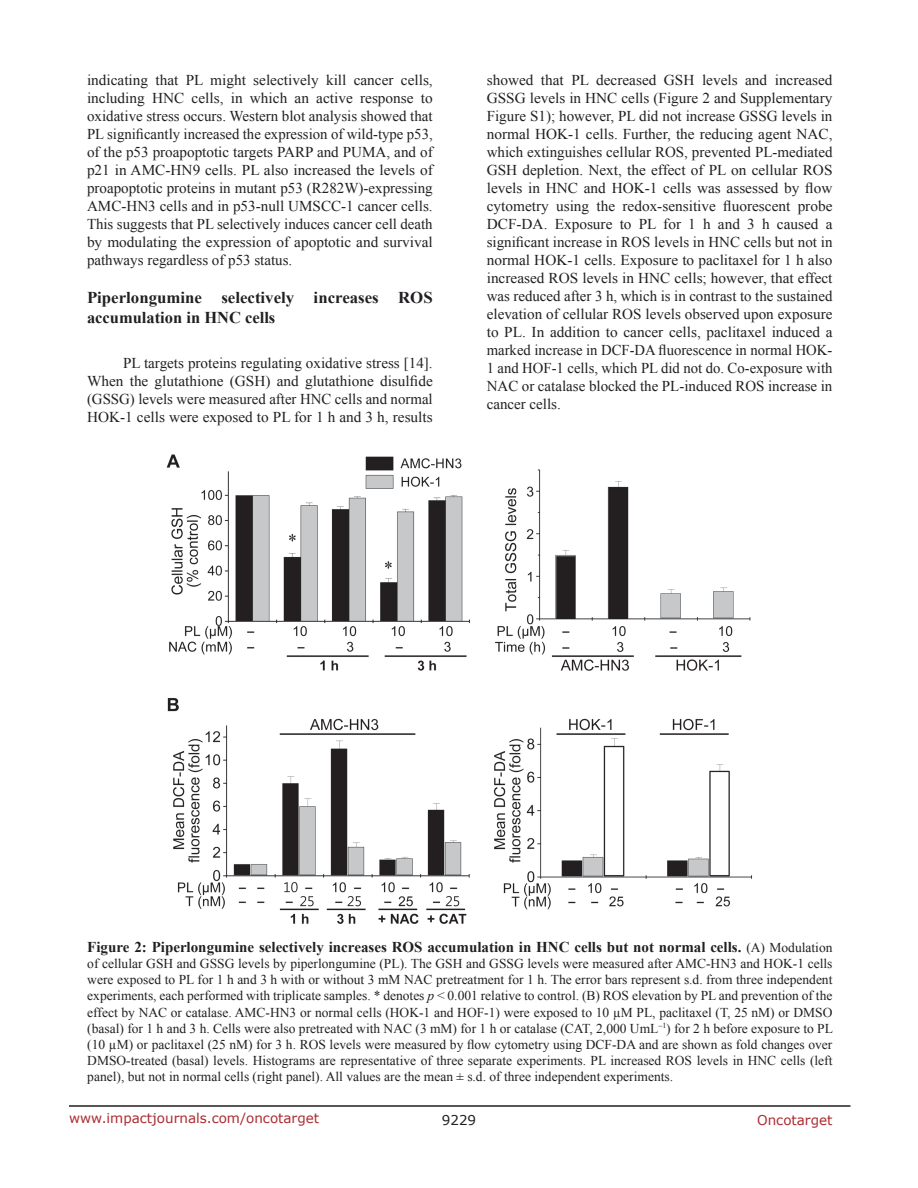
<style>
.page{position:relative;width:918px;height:1188px;background:#fff}
.page>*{position:absolute;margin:0;border:0;box-sizing:border-box;transform-origin:0 0}
.SubHeading{font:700 16.5px/19.8px "Times New Roman";color:#221f22}
.BodyText{font:15px/18px "Times New Roman";color:#221f22;text-align:justify}
.FigureText{font:700 15px "Times New Roman";color:#221f22}
.FigureText-2{font:13.5px/16.2px "Times New Roman";color:#221f22;text-align:justify}
.t1{font:13.5px "Verdana";color:#ac2b31}
.t2{font:13.5px "Verdana";color:#221f22}
.s1{font-weight:400;font-size:13.5px}
.s2{font-style:italic}
</style>
<div class="page">
<hr style="left:69px;top:1105px;width:781px;height:2px;background:#231f20">
<img style="left:166px;top:454px;width:586px;height:470px">
<p class="BodyText" style="left:87px;top:71px;width:347px">indicating that PL might selectively kill cancer cells, including HNC cells, in which an active response to oxidative stress occurs. Western blot analysis showed that PL significantly increased the expression of wild-type p53, of the p53 proapoptotic targets PARP and PUMA, and of p21 in AMC-HN9 cells. PL also increased the levels of proapoptotic proteins in mutant p53 (R282W)-expressing AMC-HN3 cells and in p53-null UMSCC-1 cancer cells.<br>This suggests that PL selectively induces cancer cell death by modulating the expression of apoptotic and survival pathways regardless of p53 status.</p>
<p class="SubHeading" style="left:87px;top:287px;width:347px">Piperlongumine selectively increases ROS accumulation in HNC cells</p>
<p class="BodyText" style="left:87px;top:354px;width:347px;text-indent:36px">PL targets proteins regulating oxidative stress [14].<br>When the glutathione (GSH) and glutathione disulfide (GSSG) levels were measured after HNC cells and normal HOK-1 cells were exposed to PL for 1 h and 3 h, results</p>
<p class="BodyText" style="left:487px;top:71px;width:347px">showed that PL decreased GSH levels and increased GSSG levels in HNC cells (Figure 2 and Supplementary Figure S1); however, PL did not increase GSSG levels in normal HOK-1 cells. Further, the reducing agent NAC, which extinguishes cellular ROS, prevented PL-mediated GSH depletion. Next, the effect of PL on cellular ROS levels in HNC and HOK-1 cells was assessed by flow cytometry using the redox-sensitive fluorescent probe DCF-DA. Exposure to PL for 1 h and 3 h caused a significant increase in ROS levels in HNC cells but not in normal HOK-1 cells. Exposure to paclitaxel for 1 h also increased ROS levels in HNC cells; however, that effect was reduced after 3 h, which is in contrast to the sustained elevation of cellular ROS levels observed upon exposure to PL. In addition to cancer cells, paclitaxel induced a marked increase in DCF-DA fluorescence in normal HOK-1 and HOF-1 cells, which PL did not do. Co-exposure with NAC or catalase blocked the PL-induced ROS increase in cancer cells.</p>
<p class="FigureText" style="left:87px;top:936px;width:747px">Figure 2: Piperlongumine selectively increases ROS accumulation in HNC cells but not normal cells. <span class="s1">(A) Modulation</span></p>
<p class="FigureText-2" style="left:87px;top:955px;width:747px">of cellular GSH and GSSG levels by piperlongumine (PL). The GSH and GSSG levels were measured after AMC-HN3 and HOK-1 cells were exposed to PL for 1 h and 3 h with or without 3 mM NAC pretreatment for 1 h. The error bars represent s.d. from three independent experiments, each performed with triplicate samples. * denotes <span class="s2">p</span> &lt; 0.001 relative to control. (B) ROS elevation by PL and prevention of the effect by NAC or catalase. AMC-HN3 or normal cells (HOK-1 and HOF-1) were exposed to 10 µM PL, paclitaxel (T, 25 nM) or DMSO (basal) for 1 h and 3 h. Cells were also pretreated with NAC (3 mM) for 1 h or catalase (CAT, 2,000 UmL<sup>–1</sup>) for 2 h before exposure to PL (10 µM) or paclitaxel (25 nM) for 3 h. ROS levels were measured by flow cytometry using DCF-DA and are shown as fold changes over DMSO-treated (basal) levels. Histograms are representative of three separate experiments. PL increased ROS levels in HNC cells (left panel), but not in normal cells (right panel). All values are the mean ± s.d. of three independent experiments.</p>
<p class="t1" style="left:69px;top:1109px;width:252px">www.impactjournals.com/oncotarget</p>
<p class="t2" style="left:442px;top:1111px;width:36px">9229</p>
<p class="t1" style="left:757px;top:1111px;width:77px">Oncotarget</p>
</div>
